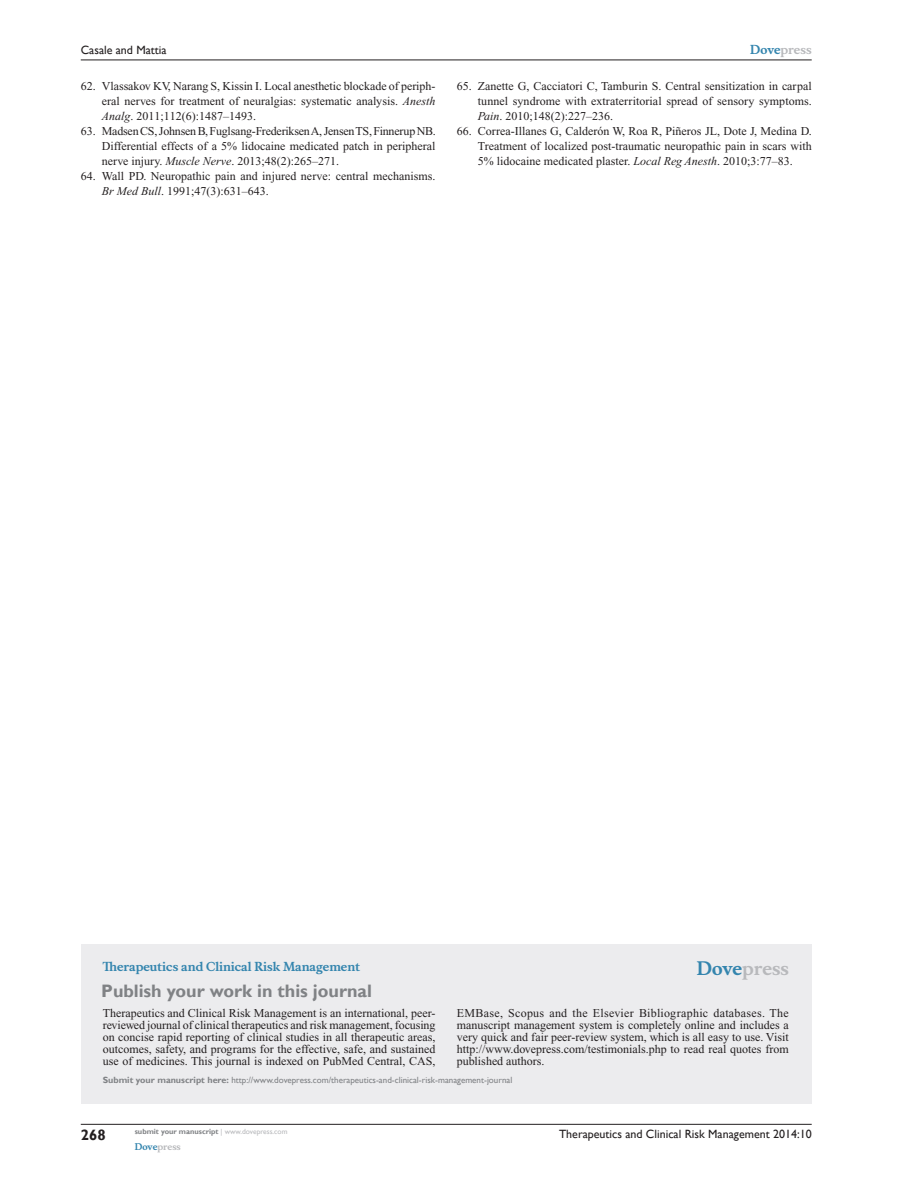
<style>
.page{position:relative;width:918px;height:1188px;background:#fff}
.page>*{position:absolute;margin:0;border:0;box-sizing:border-box;transform-origin:0 0}
.PromBx-H1{font:700 18px "Gill Sans";color:#808285}
.PromBx-Brand{font:700 18px "Musee";color:#b8b9bc}
.t1{font:700 15px "Gill Sans";color:#231f20}
.RefNL2{font:12px/15px "Times New Roman";color:#231f20;text-align:justify}
.PromBx-Tx{font:12px/12px "Times New Roman";color:#231f20;text-align:justify}
.t2{font:12px "Gill Sans";color:#231f20}
.PromBx-JrnlName{font:700 12px "Musee";color:#3485ae}
.t3{font:700 12px "Musee";color:#b8b9bc}
.PromBx-SubmitMssWebA{font:9px "Gill Sans";color:#808285}
.t4{font:700 9px "Musee";color:#b8b9bc}
.t5{font:700 7.5px "Gill Sans";color:#808285}
.s1{font-style:italic}
.s2{color:#3485ae}
.s3{font-weight:700}
.s4{font-weight:400;color:#b8b9bc}
</style>
<div class="page">
<div style="left:81px;top:944px;width:731px;height:159px;background:#ececee"></div>
<hr style="left:81px;top:1124px;width:731px;height:1px;background:#231f20">
<hr style="left:81px;top:60px;width:731px;height:1px;background:#231f20">
<p class="t2" style="left:81px;top:43px;width:87px">Casale and Mattia</p>
<p class="RefNL2" style="left:102px;top:79px;width:335px;text-indent:-21px">62. Vlassakov KV, Narang S, Kissin I. Local anesthetic blockade of periph&shy;eral nerves for treatment of neuralgias: systematic analysis. <span class="s1">Anesth Analg</span>. 2011;112(6):1487–1493.</p>
<p class="RefNL2" style="left:102px;top:124px;width:335px;text-indent:-21px">63. Madsen CS, Johnsen B, Fuglsang-Frederiksen A, Jensen TS, Finnerup NB.<br>Differential effects of a 5% lidocaine medicated patch in peripheral nerve injury. <span class="s1">Muscle Nerve</span>. 2013;48(2):265–271.</p>
<p class="RefNL2" style="left:102px;top:169px;width:335px;text-indent:-21px">64. Wall PD. Neuropathic pain and injured nerve: central mechanisms.<br><span class="s1">Br Med Bull</span>. 1991;47(3):631–643.</p>
<p class="t3" style="left:750px;top:43px;width:63px"><span class="s2">Dove</span>press</p>
<p class="RefNL2" style="left:478px;top:79px;width:336px;text-indent:-21px">65. Zanette G, Cacciatori C, Tamburin S. Central sensitization in carpal tunnel syndrome with extraterritorial spread of sensory symptoms.<br><span class="s1">Pain</span>. 2010;148(2):227–236.</p>
<p class="RefNL2" style="left:478px;top:124px;width:335px;text-indent:-21px">66. Correa-Illanes G, Calderón W, Roa R, Piñeros JL, Dote J, Medina D.<br>Treatment of localized post-traumatic neuropathic pain in scars with 5% lidocaine medicated plaster. <span class="s1">Local Reg Anesth</span>. 2010;3:77–83.</p>
<p class="PromBx-JrnlName" style="left:103px;top:959px;width:259px">Therapeutics and Clinical Risk Management</p>
<p class="PromBx-H1" style="left:101px;top:980px;width:272px">Publish your work in this journal</p>
<p class="PromBx-Brand" style="left:697px;top:958px;width:94px"><span class="s2">Dove</span>press</p>
<p class="PromBx-Tx" style="left:103px;top:1007px;width:334px">Therapeutics and Clinical Risk Management is an international, peer&shy;reviewed journal of clinical therapeutics and risk management, focusing on concise rapid reporting of clinical studies in all therapeutic areas, outcomes, safety, and programs for the effective, safe, and sustained use of medicines. This journal is indexed on PubMed Central, CAS,</p>
<p class="PromBx-Tx" style="left:457px;top:1007px;width:333px">EMBase, Scopus and the Elsevier Bibliographic databases. The manuscript management system is completely online and includes a very quick and fair peer-review system, which is all easy to use. Visit http://www.dovepress.com/testimonials.php to read real quotes from published authors.</p>
<p class="PromBx-SubmitMssWebA" style="left:103px;top:1075px;width:411px"><span class="s3">Submit your manuscript here:</span> http://www.dovepress.com/therapeutics-and-clinical-risk-management-journal</p>
<p class="t1" style="left:81px;top:1126px;width:26px">268</p>
<p class="t5" style="left:135px;top:1127px;width:154px">submit your manuscript <span class="s4">| www.dovepress.com</span></p>
<p class="t4" style="left:135px;top:1141px;width:48px"><span class="s2">Dove</span>press</p>
<p class="t2" style="left:559px;top:1127px;width:254px">Therapeutics and Clinical Risk Management 2014:10</p>
</div>
